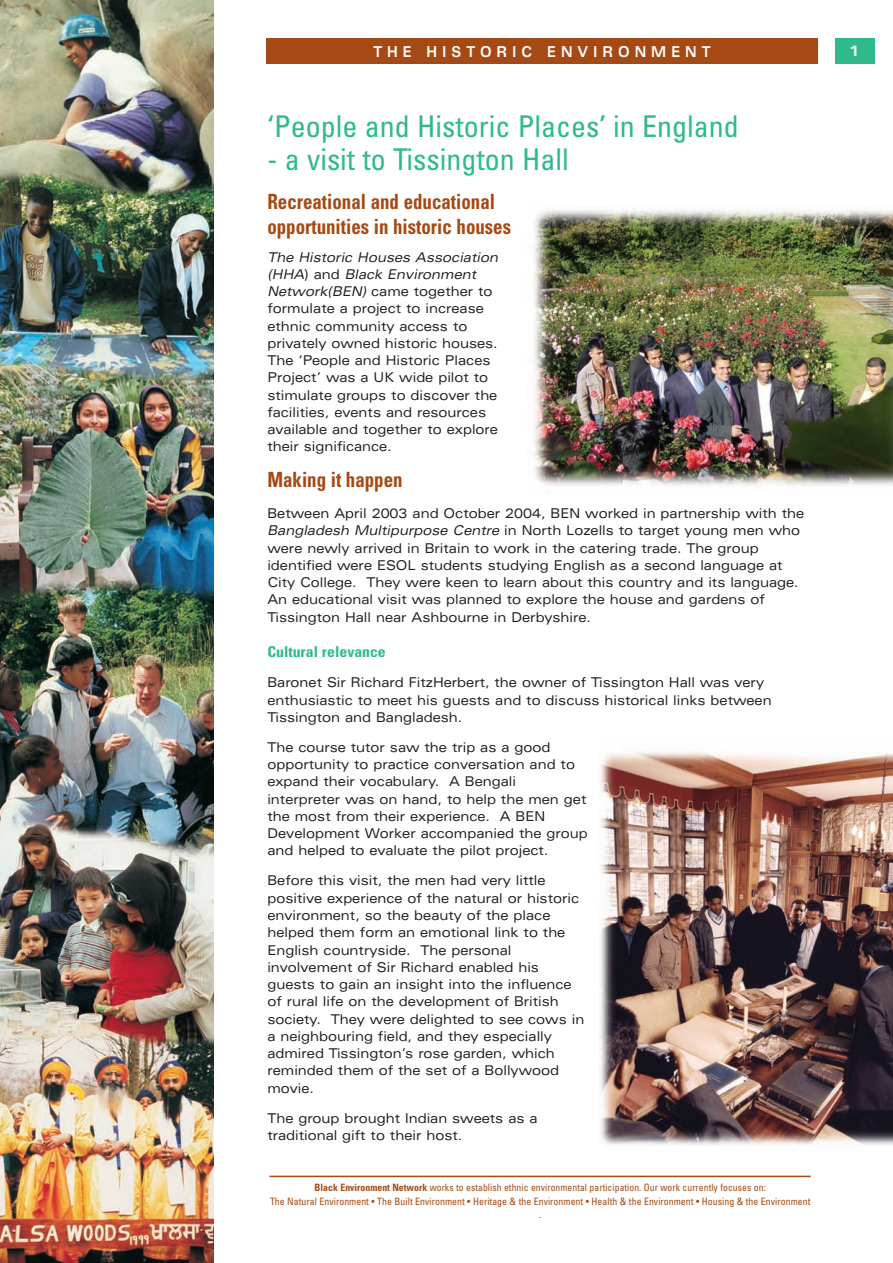
<style>
.page{position:relative;width:893px;height:1263px;background:#fff}
.page>*{position:absolute;margin:0;border:0;box-sizing:border-box;transform-origin:0 0}
.t1{font:condensed 30px "Univers";color:#2fba8c}
.t2{font:700 condensed 21px/24.8px "Univers";color:#a54a14;scale:.9 1}
.t3{font:700 expanded 15px "Univers";letter-spacing:.415em;color:#fff;scale:.8 1}
.t4{font:700 condensed 15px "Univers";color:#2fba8c;scale:1.05 1}
.t5{font:700 expanded 15px "Univers";letter-spacing:.415em;color:#fff}
.t6{font:expanded 13.5px/17.2px "Univers";color:#231f20;scale:.9 1}
.t7{font:condensed 10.2px/13.6px "Univers";letter-spacing:.005em;color:#a54a14;text-align:center;scale:.96 1}
.s1{font-style:italic}
.s2{font-weight:700}
</style>
<div class="page">
<hr style="left:269px;top:1176px;width:542px;height:1px;background:#a54a14">
<img style="left:533px;top:209px;width:360px;height:277px">
<img style="left:599px;top:751px;width:294px;height:394px">
<div style="left:266px;top:38px;width:552px;height:25px;background:#a54a14"></div>
<img style="left:0;top:0;width:214px;height:1263px">
<div style="left:835px;top:38px;width:40px;height:25px;background:#2fba8c"></div>
<p class="t3" style="left:373px;top:46px;width:423px">THE HISTORIC ENVIRONMENT</p>
<p class="t5" style="left:849px;top:46px;width:13px">1</p>
<h1 class="t1" style="left:267px;top:115px;width:473px">‘People and Historic Places’ in England</h1>
<h1 class="t1" style="left:267px;top:148px;width:303px">- a visit to Tissington Hall</h1>
<h2 class="t2" style="left:267px;top:191px;width:272px">Recreational and educational opportunities in historic houses</h2>
<p class="t6" style="left:267px;top:249px;width:258px"><span class="s1">The Historic Houses Association (HHA</span>) and <span class="s1">Black Environment<br>Network(BEN)</span> came together to formulate a project to increase ethnic community access to privately owned historic houses.<br>The ‘People and Historic Places<br>Project’ was a UK wide pilot to stimulate groups to discover the facilities, events and resources available and together to explore their significance.</p>
<h2 class="t2" style="left:267px;top:469px;width:152px">Making it happen</h2>
<p class="t6" style="left:267px;top:506px;width:598px">Between April 2003 and October 2004, BEN worked in partnership with the <span class="s1">Bangladesh Multipurpose Centre</span> in North Lozells to target young men who were newly arrived in Britain to work in the catering trade. The group identified were ESOL students studying English as a second language at City College. They were keen to learn about this country and its language.<br>An educational visit was planned to explore the house and gardens of Tissington Hall near Ashbourne in Derbyshire.</p>
<p class="t4" style="left:267px;top:646px;width:114px">Cultural relevance</p>
<p class="t6" style="left:267px;top:675px;width:562px">Baronet Sir Richard FitzHerbert, the owner of Tissington Hall was very enthusiastic to meet his guests and to discuss historical links between<br>Tissington and Bangladesh.</p>
<p class="t6" style="left:267px;top:740px;width:357px">The course tutor saw the trip as a good opportunity to practice conversation and to expand their vocabulary. A Bengali interpreter was on hand, to help the men get the most from their experience. A BEN Development Worker accompanied the group and helped to evaluate the pilot project.</p>
<p class="t6" style="left:267px;top:873px;width:354px">Before this visit, the men had very little positive experience of the natural or historic environment, so the beauty of the place helped them form an emotional link to the English countryside. The personal involvement of Sir Richard enabled his guests to gain an insight into the influence of rural life on the development of British society. They were delighted to see cows in a neighbouring field, and they especially admired Tissington’s rose garden, which reminded them of the set of a Bollywood movie.</p>
<p class="t6" style="left:267px;top:1110px;width:302px">The group brought Indian sweets as a traditional gift to their host.</p>
<p class="t7" style="left:270px;top:1181px;width:564px"><span class="s2">Black Environment Network</span> works to establish ethnic environmental participation. Our work currently focuses on:<br>The Natural Environment • The Built Environment • Heritage &amp; the Environment • Health &amp; the Environment • Housing &amp; the Environment .</p>
</div>
